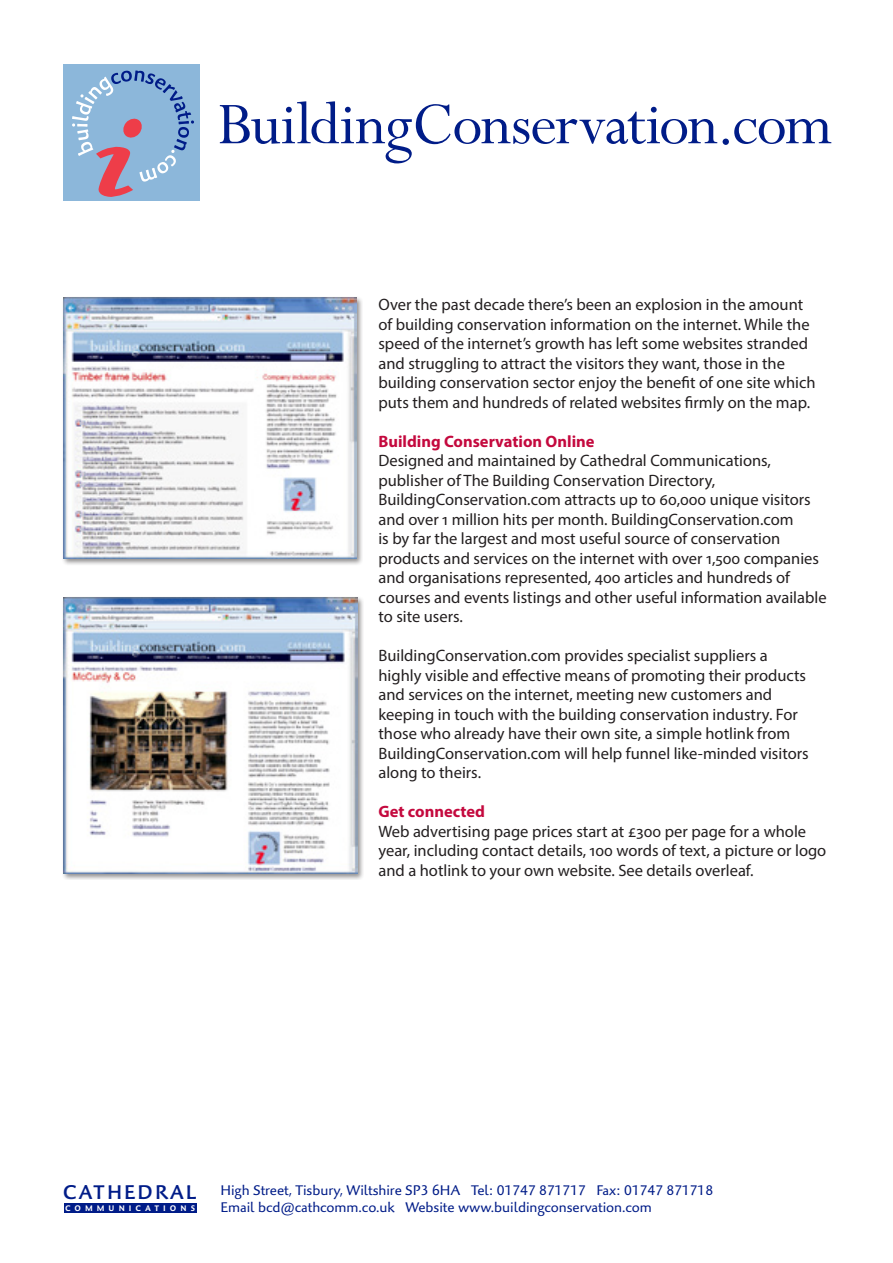
<style>
.page{position:relative;width:893px;height:1263px;background:#fff}
.page>*{position:absolute;margin:0;border:0;box-sizing:border-box;transform-origin:0 0}
.t1{font:500 20.25px "Palatino Sans W02";letter-spacing:.09em;color:#001c88}
.t2{font:16.5px/19.5px "Myriad Pro";color:#231f20}
.t3{font:700 16.5px "Myriad Pro";color:#c4093e}
.t4{font:14.25px/17.5px "Palatino Sans LT Pro";letter-spacing:-.005em;color:#001c88}
.t5{font:700 8.25px "Palatino Sans W02";letter-spacing:.495em;color:#fff}
</style>
<div class="page">
<div style="left:63px;top:64px;width:137px;height:137px;background:#8cb7da"></div>
<svg style="left:72px;top:70px;width:122px;height:127px"></svg>
<svg style="left:220px;top:101px;width:497px;height:62px"></svg>
<svg style="left:723px;top:119px;width:108px;height:26px"></svg>
<div style="left:64px;top:1203px;width:132px;height:9px;background:#001c88"></div>
<div style="left:61px;top:595px;width:303px;height:285px;background:#231f20;opacity:.5"></div>
<img style="left:64px;top:597px;width:293px;height:276px">
<div style="left:61px;top:295px;width:302px;height:270px;background:#231f20;opacity:.5"></div>
<img style="left:63px;top:298px;width:293px;height:261px">
<p class="t2" style="left:378px;top:295px;width:439px">Over the past decade there’s been an explosion in the amount of building conservation information on the internet. While the speed of the internet’s growth has left some websites stranded and struggling to attract the visitors they want, those in the building conservation sector enjoy the benefit of one site which puts them and hundreds of related websites firmly on the map.</p>
<p class="t3" style="left:378px;top:430px;width:218px">Building Conservation Online</p>
<p class="t2" style="left:378px;top:451px;width:450px">Designed and maintained by Cathedral Communications, publisher of The Building Conservation Directory, BuildingConservation.com attracts up to 60,000 unique visitors and over 1 million hits per month. BuildingConservation.com<br>is by far the largest and most useful source of conservation products and services on the internet with over 1,500 companies and organisations represented, 400 articles and hundreds of courses and events listings and other useful information available to site users.</p>
<p class="t2" style="left:378px;top:646px;width:432px">BuildingConservation.com provides specialist suppliers a highly visible and effective means of promoting their products and services on the internet, meeting new customers and keeping in touch with the building conservation industry. For those who already have their own site, a simple hotlink from BuildingConservation.com will help funnel like-minded visitors along to theirs.</p>
<p class="t3" style="left:378px;top:801px;width:108px">Get connected</p>
<p class="t2" style="left:378px;top:821px;width:449px">Web advertising page prices start at £300 per page for a whole year, including contact details, 100 words of text, a picture or logo and a hotlink to your own website. See details overleaf.</p>
<p class="t1" style="left:63px;top:1180px;width:135px">CATHEDRAL</p>
<p class="t5" style="left:65px;top:1203px;width:132px">COMMUNICATIONS</p>
<p class="t4" style="left:220px;top:1181px;width:494px">High Street, Tisbury, Wiltshire SP3 6HA Tel: 01747 871717 Fax: 01747 871718<br>Email bcd@cathcomm.co.uk Website www.buildingconservation.com</p>
</div>
